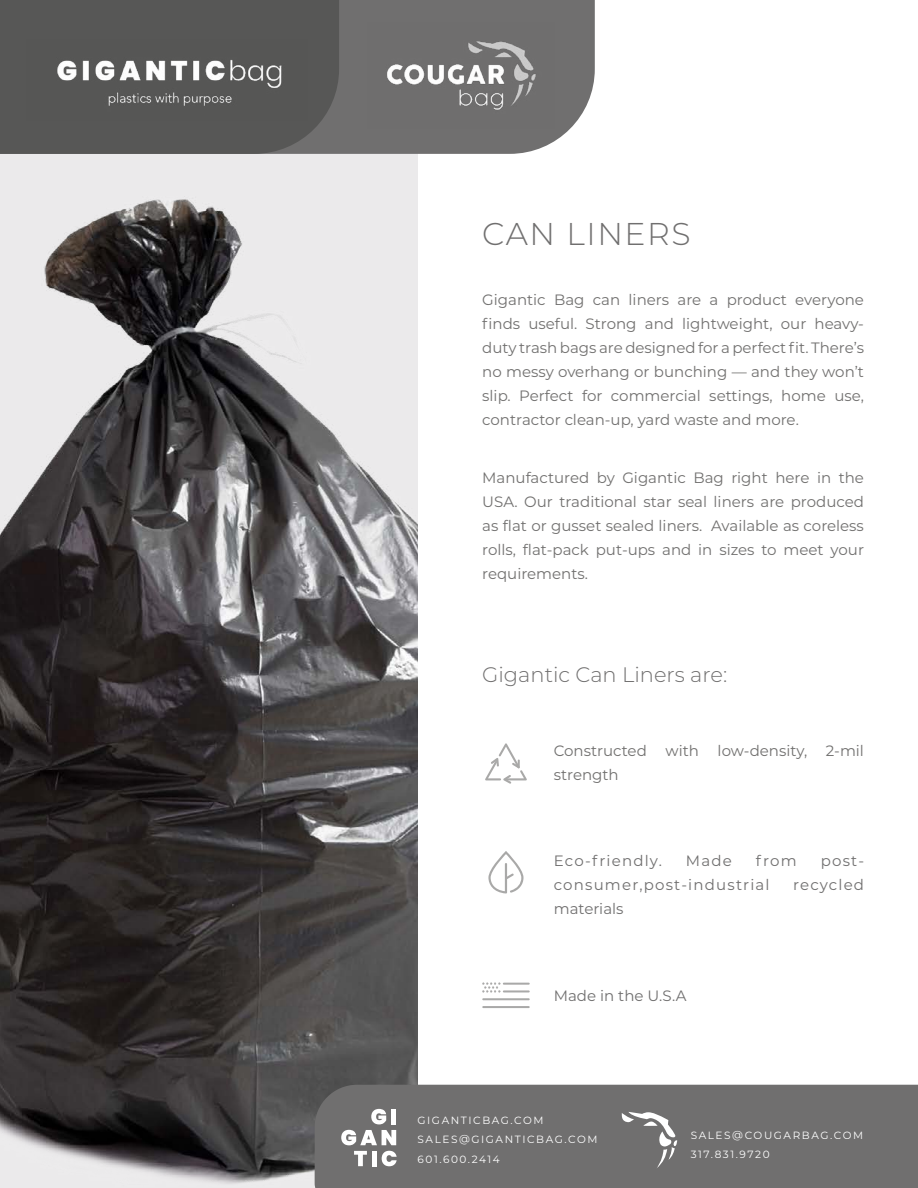
<style>
.page{position:relative;width:918px;height:1188px;background:#fff}
.page>*{position:absolute;margin:0;border:0;box-sizing:border-box;transform-origin:0 0}
.t1{font:300 31.5px "Montserrat";letter-spacing:.05em;color:#706f6f}
.t2{font:300 21px "Montserrat";color:#706f6f}
.t3{font:15px/24px "Montserrat";color:#71706f;text-align:justify}
.t4{font:15px "Montserrat";letter-spacing:.08em;color:#706f6f}
.t5{font:15px "Montserrat";color:#706f6f}
.t6{font:10.5px/19.5px "Montserrat";letter-spacing:.15em;color:#fff}
</style>
<div class="page">
<img style="left:0;top:154px;width:418px;height:1034px">
<div style="left:315px;top:1085px;width:603px;height:103px;background:#706f6f"></div>
<svg style="left:371px;top:1109px;width:15px;height:15px"></svg>
<div style="left:391px;top:1109px;width:5px;height:15px;background:#fff"></div>
<svg style="left:341px;top:1130px;width:55px;height:15px"></svg>
<svg style="left:354px;top:1151px;width:13px;height:15px"></svg>
<hr style="left:372px;top:1151px;width:4px;height:15px;background:#fff">
<svg style="left:382px;top:1151px;width:15px;height:15px"></svg>
<svg style="left:622px;top:1112px;width:55px;height:57px;background:#898888"></svg>
<svg style="left:488px;top:851px;width:36px;height:43px"></svg>
<hr style="left:503px;top:983px;width:27px;height:2px;background:#71706f">
<hr style="left:503px;top:990px;width:27px;height:2px;background:#71706f">
<hr style="left:482px;top:998px;width:48px;height:2px;background:#71706f">
<hr style="left:482px;top:1006px;width:48px;height:2px;background:#71706f">
<svg style="left:482px;top:983px;width:18px;height:10px"></svg>
<svg style="left:485px;top:743px;width:42px;height:41px"></svg>
<svg style="left:339px;top:0;width:256px;height:154px;background:#7b7a7a"></svg>
<div style="left:0;top:0;width:339px;height:154px;background:#575756"></div>
<img style="left:26px;top:40px;width:281px;height:80px">
<img style="left:368px;top:23px;width:187px;height:105px">
<h1 class="t1" style="left:482px;top:212px;width:210px">CAN LINERS</h1>
<p class="t3" style="left:482px;top:287px;width:383px">Gigantic Bag can liners are a product everyone finds useful. Strong and lightweight, our heavy&shy;duty trash bags are designed for a perfect fit. There’s no messy overhang or bunching — and they won’t slip. Perfect for commercial settings, home use, contractor clean-up, yard waste and more.</p>
<p class="t3" style="left:482px;top:465px;width:383px">Manufactured by Gigantic Bag right here in the USA. Our traditional star seal liners are produced as flat or gusset sealed liners. Available as coreless rolls, flat-pack put-ups and in sizes to meet your requirements.</p>
<h2 class="t2" style="left:482px;top:660px;width:246px">Gigantic Can Liners are:</h2>
<p class="t3" style="left:554px;top:738px;width:312px">Constructed with low-density, 2-mil strength</p>
<p class="t4" style="left:554px;top:850px;width:110px">Eco-friendly.</p>
<p class="t4" style="left:686px;top:850px;width:47px">Made</p>
<p class="t4" style="left:756px;top:850px;width:42px">from</p>
<p class="t4" style="left:821px;top:850px;width:45px">post-</p>
<p class="t4" style="left:554px;top:874px;width:217px">consumer,post-industrial</p>
<p class="t4" style="left:793px;top:874px;width:72px">recycled</p>
<p class="t5" style="left:554px;top:898px;width:71px">materials</p>
<p class="t5" style="left:554px;top:985px;width:134px">Made in the U.S.A</p>
<p class="t6" style="left:418px;top:1110px;width:182px">GIGANTICBAG.COM<br>SALES@GIGANTICBAG.COM<br>601.600.2414</p>
<p class="t6" style="left:691px;top:1125px;width:174px">SALES@COUGARBAG.COM<br>317.831.9720</p>
</div>
